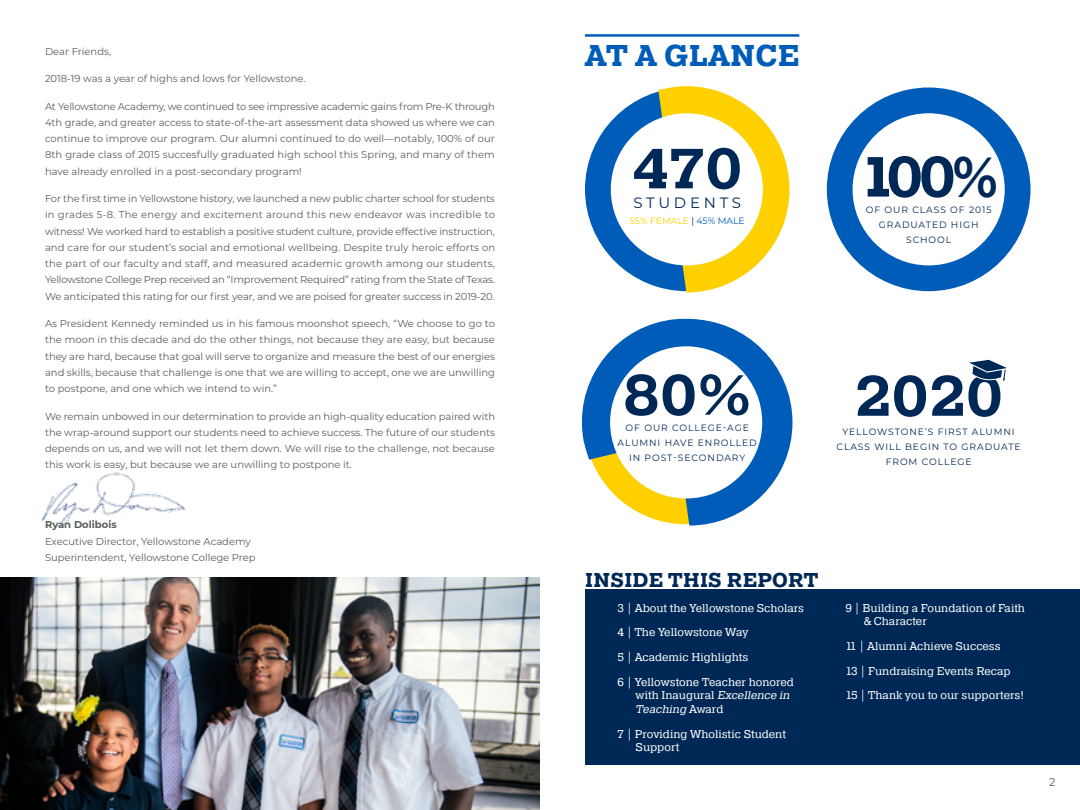
<style>
.page{position:relative;width:1080px;height:810px;background:#fff}
.page>*{position:absolute;margin:0;border:0;box-sizing:border-box;transform-origin:0 0}
.t1{font:700 56.38px "Pragmatica Slab";letter-spacing:.01em;color:#002856}
.t2{font:700 30px "Pragmatica Slab";letter-spacing:.015em;color:#005cb9}
.t3{font:700 20px "Pragmatica Slab";letter-spacing:.015em;color:#002856}
.t4{font:15px "Montserrat";letter-spacing:.25em;color:#002856}
.t5{font:11.25px/24.8px "Pragmatica Slab";color:#fff}
.t6{font:italic 11.25px/13.5px "Pragmatica Slab";color:#fff}
.t7{font:11.25px "Montserrat";color:#585e5c}
.t8{font:10px/16.2px "Montserrat";color:#585e5c;text-align:justify}
.t9{font:700 10px "Montserrat";color:#585e5c}
.t10{font:9.25px/15px "Montserrat";letter-spacing:.1em;color:#002856;text-align:center}
.t11{font:9.25px "Montserrat";color:#ffd000}
.s1{color:#002856}
.s2{color:#005cb9}
.s3{font-style:normal}
</style>
<div class="page">
<div style="left:585px;top:590px;width:495px;height:175px;background:#002856"></div>
<img style="left:0;top:577px;width:540px;height:233px">
<div style="left:585px;top:88px;width:204px;height:203px;background:#005cb9;border-radius:50%"></div>
<svg style="left:658px;top:86px;width:132px;height:206px"></svg>
<div style="left:611px;top:113px;width:152px;height:152px;background:#fff;border-radius:50%"></div>
<div style="left:827px;top:88px;width:204px;height:203px;background:#005cb9;border-radius:50%"></div>
<div style="left:853px;top:113px;width:152px;height:152px;background:#fff;border-radius:50%"></div>
<svg style="left:582px;top:318px;width:210px;height:208px"></svg>
<div style="left:610px;top:346px;width:152px;height:152px;background:#fff;border-radius:50%"></div>
<hr style="left:585px;top:34px;width:214px;height:3px;background:#005cb9">
<svg style="left:969px;top:359px;width:38px;height:23px"></svg>
<img style="left:41px;top:472px;width:145px;height:56px">
<p class="t8" style="left:45px;top:43px;width:68px">Dear Friends,</p>
<p class="t8" style="left:45px;top:70px;width:262px">2018-19 was a year of highs and lows for Yellowstone.</p>
<p class="t8" style="left:45px;top:98px;width:452px">At Yellowstone Academy, we continued to see impressive academic gains from Pre-K through 4th grade, and greater access to state-of-the-art assessment data showed us where we can continue to improve our program. Our alumni continued to do well—notably, 100% of our 8th grade class of 2015 succesfully graduated high school this Spring, and many of them have already enrolled in a post-secondary program!</p>
<p class="t8" style="left:45px;top:190px;width:452px">For the first time in Yellowstone history, we launched a new public charter school for students in grades 5-8. The energy and excitement around this new endeavor was incredible to witness! We worked hard to establish a positive student culture, provide effective instruction, and care for our student’s social and emotional wellbeing. Despite truly heroic efforts on the part of our faculty and staff, and measured academic growth among our students, Yellowstone College Prep received an “Improvement Required” rating from the State of Texas.<br>We anticipated this rating for our first year, and we are poised for greater success in 2019-20.</p>
<p class="t8" style="left:45px;top:315px;width:452px">As President Kennedy reminded us in his famous moonshot speech, “We choose to go to the moon in this decade and do the other things, not because they are easy, but because they are hard, because that goal will serve to organize and measure the best of our energies and skills, because that challenge is one that we are willing to accept, one we are unwilling to postpone, and one which we intend to win.”</p>
<p class="t8" style="left:45px;top:408px;width:452px">We remain unbowed in our determination to provide an high-quality education paired with the wrap-around support our students need to achieve success. The future of our students depends on us, and we will not let them down. We will rise to the challenge, not because this work is easy, but because we are unwilling to postpone it.</p>
<p class="t9" style="left:45px;top:518px;width:73px">Ryan Dolibois</p>
<p class="t8" style="left:45px;top:533px;width:212px">Executive Director, Yellowstone Academy<br>Superintendent, Yellowstone College Prep</p>
<h2 class="t2" style="left:585px;top:39px;width:216px">AT A GLANCE</h2>
<h1 class="t1" style="left:632px;top:136px;width:111px">470</h1>
<h3 class="t4" style="left:633px;top:192px;width:109px">STUDENTS</h3>
<p class="t11" style="left:630px;top:214px;width:116px">55% FEMALE <span class="s1">|</span> <span class="s2">45% MALE</span></p>
<h1 class="t1" style="left:859px;top:145px;width:141px">100%</h1>
<p class="t10" style="left:866px;top:202px;width:127px">OF OUR CLASS OF 2015<br>GRADUATED HIGH<br>SCHOOL</p>
<h1 class="t1" style="left:623px;top:363px;width:130px">80%</h1>
<p class="t10" style="left:618px;top:420px;width:141px">OF OUR COLLEGE-AGE<br>ALUMNI HAVE ENROLLED<br>IN POST-SECONDARY</p>
<h1 class="t1" style="left:855px;top:364px;width:150px">2020</h1>
<p class="t10" style="left:837px;top:424px;width:186px">YELLOWSTONE’S FIRST ALUMNI<br>CLASS WILL BEGIN TO GRADUATE<br>FROM COLLEGE</p>
<h3 class="t3" style="left:585px;top:569px;width:235px">INSIDE THIS REPORT</h3>
<p class="t5" style="left:618px;top:596px;width:188px">3 | About the Yellowstone Scholars</p>
<p class="t5" style="left:618px;top:620px;width:178px">4 | The Yellowstone Way<br>5 | Academic Highlights<br>6 | Yellowstone Teacher honored</p>
<p class="t6" style="left:636px;top:689px;width:158px"><span class="s3">with Inaugural</span> Excellence in<br>Teaching <span class="s3">Aw a r d</span></p>
<p class="t5" style="left:636px;top:727px;width:152px;line-height:13.5px;text-indent:-18px">7 | Providing Wholistic Student<br>Support</p>
<p class="t5" style="left:863px;top:601px;width:163px;line-height:13.5px;text-indent:-18px">9 | Building a Foundation of Faith &amp; Character</p>
<p class="t5" style="left:845px;top:634px;width:157px">11 | Alumni Achieve Success</p>
<p class="t5" style="left:845px;top:659px;width:180px">13 | Fundraising Events Recap<br>15 | Thank you to our supporters!</p>
<p class="t7" style="left:1049px;top:774px;width:8px">2</p>
</div>
